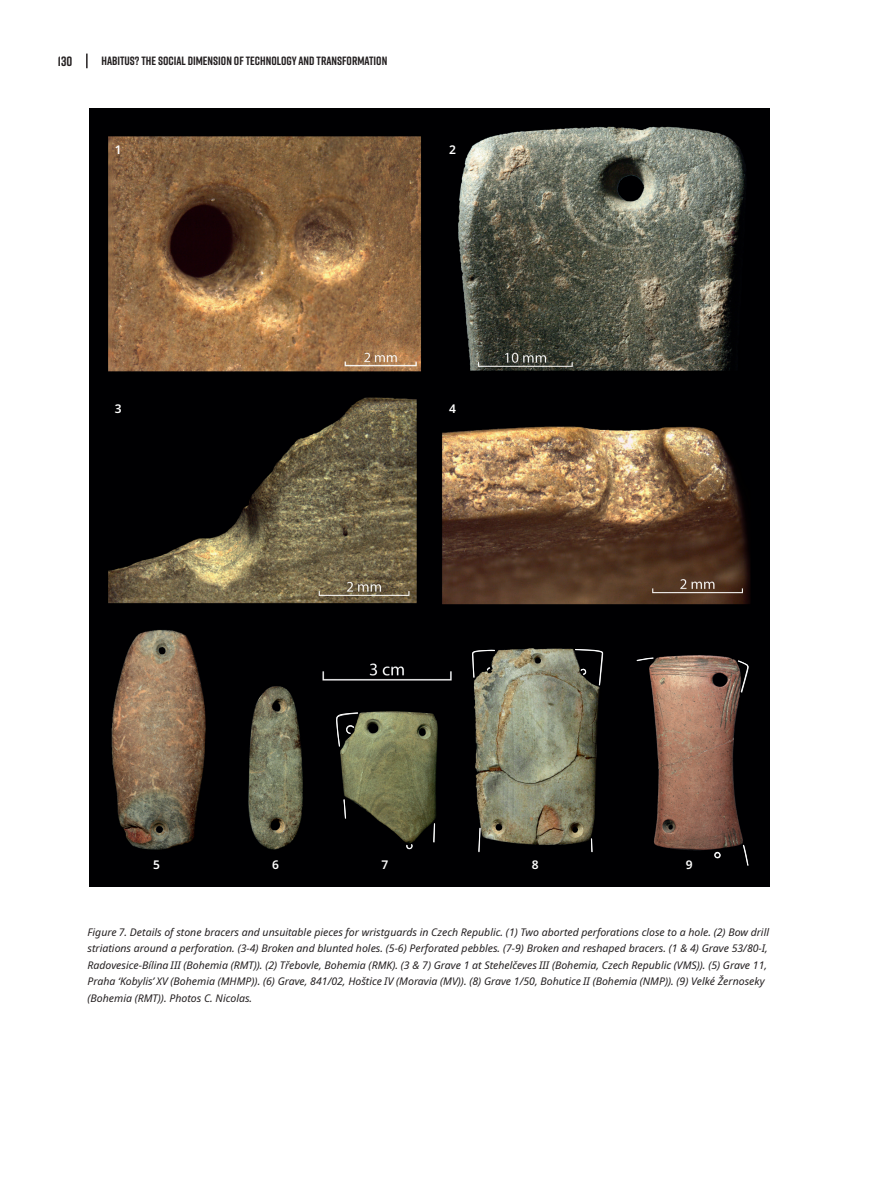
<style>
.page{position:relative;width:893px;height:1191px;background:#fff}
.page>*{position:absolute;margin:0;border:0;box-sizing:border-box;transform-origin:0 0}
.t1{font:700 13.5px "Rift";color:#231f20}
.t2{font:700 12px "Rift";color:#231f20}
.t3{font:600 12px "Noto Sans";color:#fff}
.Bijschrift{font:italic 10.5px/16.5px "Noto Sans";color:#231f20}
</style>
<div class="page">
<svg style="left:86px;top:54px;width:2px;height:14px"></svg>
<img style="left:89px;top:108px;width:681px;height:778px">
<img style="left:335px;top:648px;width:414px;height:218px">
<p class="t1" style="left:58px;top:52px;width:16px">130</p>
<p class="t2" style="left:101px;top:52px;width:287px">HABITUS? THE SOCIAL DIMENSION OF TECHNOLOGY AND TRANSFORMATION</p>
<p class="t3" style="left:115px;top:142px;width:8px">1</p>
<p class="t3" style="left:449px;top:142px;width:8px">2</p>
<p class="t3" style="left:115px;top:401px;width:8px">3</p>
<p class="t3" style="left:449px;top:401px;width:8px">4</p>
<p class="t3" style="left:153px;top:857px;width:8px">5</p>
<p class="t3" style="left:272px;top:857px;width:8px">6</p>
<p class="t3" style="left:381px;top:857px;width:8px">7</p>
<p class="t3" style="left:532px;top:857px;width:8px">8</p>
<p class="t3" style="left:686px;top:857px;width:8px">9</p>
<p class="Bijschrift" style="left:88px;top:923px;width:683px">Figure 7. Details of stone bracers and unsuitable pieces for wristguards in Czech Republic. (1) Two aborted perforations close to a hole. (2) Bow drill striations around a perforation. (3‑4) Broken and blunted holes. (5‑6) Perforated pebbles. (7‑9) Broken and reshaped bracers. (1 &amp; 4) Grave 53/80-I, Radovesice-Bílina III (Bohemia (RMT)). (2) Třebovle, Bohemia (RMK). (3 &amp; 7) Grave 1 at Stehelčeves III (Bohemia, Czech Republic (VMS)). (5) Grave 11, Praha ‘Kobylis’ XV (Bohemia (MHMP)). (6) Grave, 841/02, Hoštice IV (Moravia (MV)). (8) Grave 1/50, Bohutice II (Bohemia (NMP)). (9) Velké Žernoseky (Bohemia (RMT)). Photos C. Nicolas.</p>
</div>
